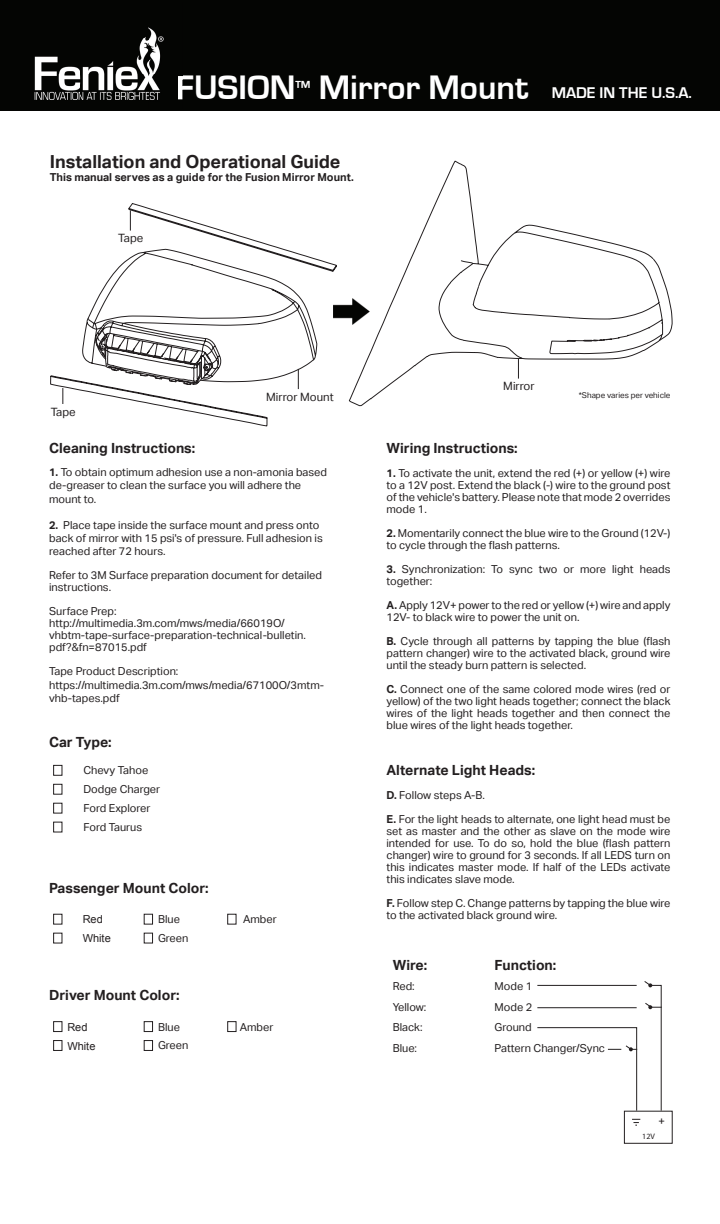
<style>
.page{position:relative;width:720px;height:1224px;background:#fff}
.page>*{position:absolute;margin:0;border:0;box-sizing:border-box;transform-origin:0 0}
.t1{font:700 35px "Eurostile";color:#fff}
.t2{font:700 18px "Aktiv Grotesk";color:#231f20}
.t3{font:700 14px "Aktiv Grotesk";color:#231f20}
.t4{font:11.5px "Aktiv Grotesk";color:#231f20}
.t5{font:11px/12px "Aktiv Grotesk";color:#231f20}
.t6{font:700 11px "Aktiv Grotesk";color:#231f20}
.t7{font:11px "Arial";color:#231f20}
.t8{font:8px "Aktiv Grotesk";color:#231f20}
.t9{font:8px "Myriad Pro";color:#231f20}
.s1{font-size:16px}
.s2{font-weight:700}
</style>
<div class="page">
<div style="left:0;top:0;width:720px;height:110px;background:#040503"></div>
<hr style="left:0;top:110px;width:720px;height:1px;background:#040503">
<img style="left:34px;top:27px;width:130px;height:73px">
<img style="left:178px;top:76px;width:4px;height:24px">
<svg style="left:50px;top:320px;width:249px;height:107px"></svg>
<svg style="left:87px;top:203px;width:250px;height:181px"></svg>
<svg style="left:348px;top:160px;width:325px;height:247px"></svg>
<img style="left:331px;top:295px;width:41px;height:31px">
<svg style="left:130px;top:210px;width:1px;height:21px"></svg>
<svg style="left:63px;top:388px;width:1px;height:16px"></svg>
<svg style="left:298px;top:369px;width:1px;height:20px"></svg>
<svg style="left:518px;top:358px;width:1px;height:21px"></svg>
<div style="left:53px;top:765px;width:9px;height:11px;border:1px solid #231f20"></div>
<div style="left:53px;top:784px;width:9px;height:11px;border:1px solid #231f20"></div>
<div style="left:53px;top:803px;width:9px;height:11px;border:1px solid #231f20"></div>
<div style="left:53px;top:822px;width:9px;height:11px;border:1px solid #231f20"></div>
<div style="left:53px;top:914px;width:9px;height:11px;border:1px solid #231f20"></div>
<div style="left:144px;top:914px;width:9px;height:11px;border:1px solid #231f20"></div>
<div style="left:227px;top:914px;width:10px;height:11px;border:1px solid #231f20"></div>
<div style="left:53px;top:933px;width:9px;height:11px;border:1px solid #231f20"></div>
<div style="left:144px;top:933px;width:9px;height:11px;border:1px solid #231f20"></div>
<div style="left:53px;top:1021px;width:9px;height:11px;border:1px solid #231f20"></div>
<div style="left:144px;top:1021px;width:9px;height:11px;border:1px solid #231f20"></div>
<div style="left:227px;top:1021px;width:10px;height:11px;border:1px solid #231f20"></div>
<div style="left:53px;top:1040px;width:9px;height:11px;border:1px solid #231f20"></div>
<div style="left:144px;top:1040px;width:9px;height:11px;border:1px solid #231f20"></div>
<div style="left:624px;top:1111px;width:49px;height:33px;border:1px solid #231f20"></div>
<svg style="left:632px;top:1119px;width:8px;height:7px"></svg>
<svg style="left:537px;top:981px;width:125px;height:131px"></svg>
<h1 class="t1" style="left:176px;top:69px;width:518px">FUSION<sup>™</sup> Mirror Mount <span class="s1">MADE IN THE U.S.A.</span></h1>
<h2 class="t2" style="left:50px;top:151px;width:292px">Installation and Operational Guide</h2>
<p class="t6" style="left:50px;top:171px;width:305px">This manual serves as a guide for the Fusion Mirror Mount.</p>
<p class="t4" style="left:118px;top:231px;width:27px">Tape</p>
<p class="t4" style="left:51px;top:405px;width:27px">Tape</p>
<p class="t4" style="left:266px;top:390px;width:69px">Mirror Mount</p>
<p class="t3" style="left:49px;top:440px;width:148px">Cleaning Instructions:</p>
<p class="t5" style="left:49px;top:466px;width:279px;line-height:13.2px"><span class="s2">1.</span> To obtain optimum adhesion use a non-amonia based de-greaser to clean the surface you will adhere the mount to.</p>
<p class="t5" style="left:49px;top:519px;width:275px;line-height:13.2px"><span class="s2">2.</span> Place tape inside the surface mount and press onto back of mirror with 15 psi's of pressure. Full adhesion is reached after 72 hours.</p>
<p class="t5" style="left:49px;top:570px;width:274px">Refer to 3M Surface preparation document for detailed instructions.</p>
<p class="t5" style="left:49px;top:606px;width:258px">Surface Prep: http://multimedia.3m.com/mws/media/66019O/ vhbtm-tape-surface-preparation-technical-bulletin. pdf?&amp;fn=87015.pdf</p>
<p class="t5" style="left:49px;top:665px;width:277px;line-height:13.2px">Tape Product Description: https://multimedia.3m.com/mws/media/67100O/3mtm&shy;vhb-tapes.pdf</p>
<p class="t3" style="left:49px;top:734px;width:64px">Car Type:</p>
<p class="t5" style="left:83px;top:761px;width:78px;line-height:18.9px">Chevy Tahoe<br>Dodge Charger<br>Ford Explorer<br>Ford Taurus</p>
<p class="t3" style="left:49px;top:879px;width:161px">Passenger Mount Color:</p>
<p class="t7" style="left:83px;top:912px;width:22px">Red</p>
<p class="t5" style="left:158px;top:913px;width:23px">Blue</p>
<p class="t5" style="left:243px;top:913px;width:35px">Amber</p>
<p class="t7" style="left:83px;top:931px;width:30px">White</p>
<p class="t5" style="left:158px;top:932px;width:32px">Green</p>
<p class="t3" style="left:49px;top:987px;width:132px">Driver Mount Color:</p>
<p class="t7" style="left:67px;top:1020px;width:22px">Red</p>
<p class="t5" style="left:158px;top:1021px;width:23px">Blue</p>
<p class="t5" style="left:240px;top:1021px;width:35px">Amber</p>
<p class="t7" style="left:67px;top:1038px;width:30px">White</p>
<p class="t5" style="left:158px;top:1040px;width:32px">Green</p>
<p class="t4" style="left:503px;top:379px;width:33px">Mirror</p>
<p class="t8" style="left:579px;top:391px;width:93px">*Shape varies per vehicle</p>
<p class="t3" style="left:387px;top:440px;width:133px">Wiring Instructions:</p>
<p class="t5" style="left:387px;top:468px;width:286px;text-align:justify"><span class="s2">1.</span> To activate the unit, extend the red (+) or yellow (+) wire to a 12V post. Extend the black (-) wire to the ground post of the vehicle's battery. Please note that mode 2 overrides mode 1.</p>
<p class="t5" style="left:387px;top:528px;width:285px"><span class="s2">2.</span> Momentarily connect the blue wire to the Ground (12V-) to cycle through the flash patterns.</p>
<p class="t5" style="left:387px;top:564px;width:285px"><span class="s2">3.</span> Synchronization: To sync two or more light heads together:</p>
<p class="t5" style="left:387px;top:600px;width:286px"><span class="s2">A.</span> Apply 12V+ power to the red or yellow (+) wire and apply<br>12V- to black wire to power the unit on.</p>
<p class="t5" style="left:387px;top:636px;width:286px;text-align:justify"><span class="s2">B.</span> Cycle through all patterns by tapping the blue (flash pattern changer) wire to the activated black, ground wire until the steady burn pattern is selected.</p>
<p class="t5" style="left:387px;top:684px;width:285px;text-align:justify"><span class="s2">C.</span> Connect one of the same colored mode wires (red or yellow) of the two light heads together; connect the black wires of the light heads together and then connect the blue wires of the light heads together.</p>
<p class="t3" style="left:387px;top:762px;width:150px">Alternate Light Heads:</p>
<p class="t5" style="left:387px;top:783px;width:285px;line-height:24px"><span class="s2">D.</span> Follow steps A-B.<br><span class="s2">E.</span> For the light heads to alternate, one light head must be</p>
<p class="t5" style="left:387px;top:825px;width:285px;text-align:justify">set as master and the other as slave on the mode wire intended for use. To do so, hold the blue (flash pattern changer) wire to ground for 3 seconds. If all LEDS turn on this indicates master mode. If half of the LEDs activate this indicates slave mode.</p>
<p class="t5" style="left:387px;top:897px;width:285px"><span class="s2">F.</span> Follow step C. Change patterns by tapping the blue wire to the activated black ground wire.</p>
<p class="t3" style="left:393px;top:957px;width:36px">Wire:</p>
<p class="t3" style="left:495px;top:957px;width:63px">Function:</p>
<p class="t5" style="left:393px;top:981px;width:23px">Red:</p>
<p class="t5" style="left:495px;top:981px;width:39px">Mode 1</p>
<p class="t5" style="left:393px;top:1001px;width:35px">Yellow:</p>
<p class="t5" style="left:495px;top:1001px;width:39px">Mode 2</p>
<p class="t5" style="left:393px;top:1022px;width:31px">Black:</p>
<p class="t5" style="left:495px;top:1022px;width:39px">Ground</p>
<p class="t5" style="left:393px;top:1042px;width:26px">Blue:</p>
<p class="t5" style="left:495px;top:1042px;width:112px">Pattern Changer/Sync</p>
<p class="t7" style="left:658px;top:1114px;width:8px">+</p>
<p class="t9" style="left:642px;top:1131px;width:14px">12V</p>
</div>
